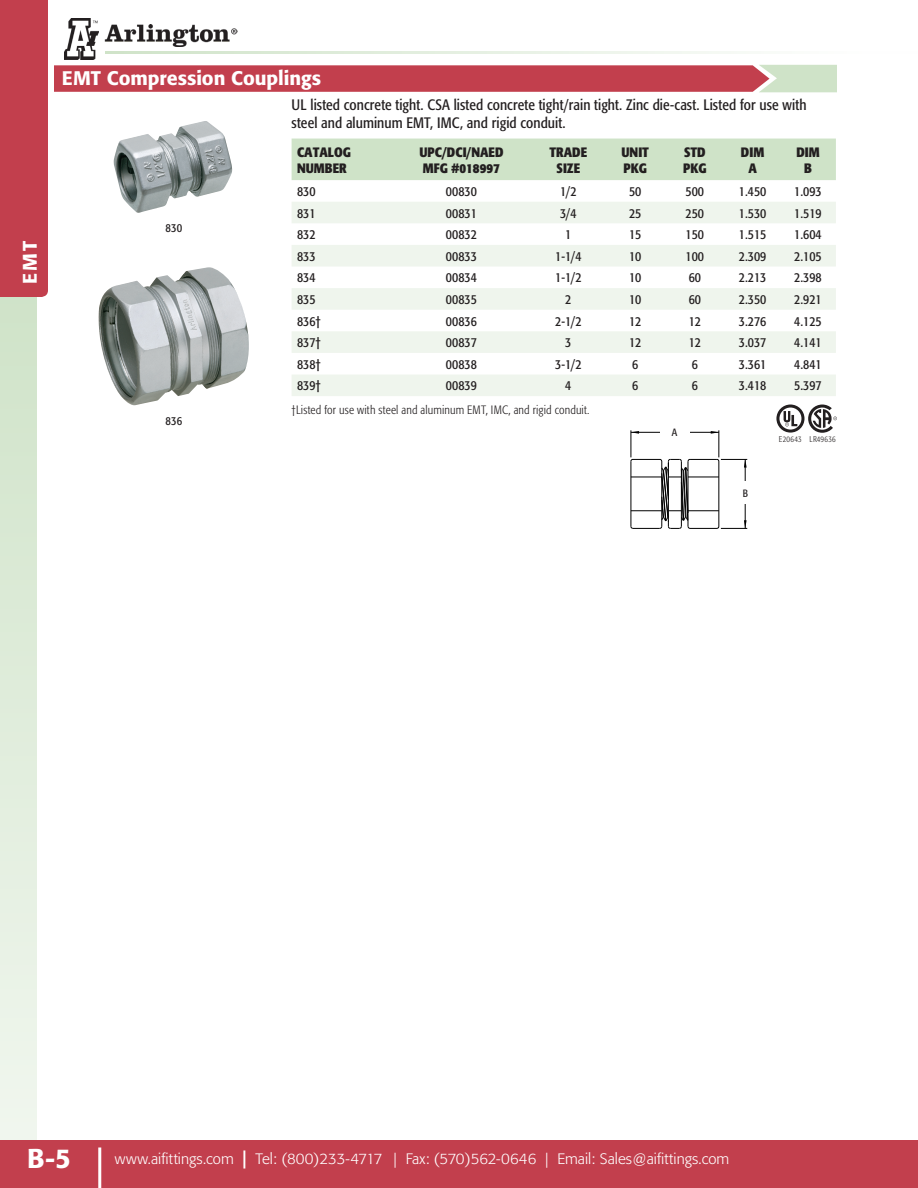
<style>
.page{position:relative;width:918px;height:1188px;background:#fff}
.page>*{position:absolute;margin:0;border:0;box-sizing:border-box;transform-origin:0 0}
.t1{font:500 27px "Formata";color:#fff}
.t2{font:500 19.5px "Formata";color:#fff}
.t3{font:condensed 15px/18px "Formata";letter-spacing:.005em;color:#231f20}
.t4{font:300 15px "Formata";color:#fff}
.t5{font:condensed 13.5px "Formata";color:#231f20}
.t6{font:700 condensed 13.5px "Formata";color:#231f20}
.t7{font:300 condensed 12px "Formata";letter-spacing:.015em;color:#231f20}
.t8{font:condensed 12px "Formata";letter-spacing:.015em;color:#231f20}
.t9{font:condensed 10.5px "Formata";color:#231f20}
.t10{font:300 condensed 8.25px "Formata";letter-spacing:.025em;color:#231f20}
.s1{font-weight:500;font-size:18px}
</style>
<div class="page">
<div style="left:0;top:294px;width:37px;height:894px;background:linear-gradient(to bottom,#cfe3c8,#f2f7f0)"></div>
<div style="left:0;top:1140px;width:918px;height:48px;background:#c23f4d"></div>
<hr style="left:98px;top:1148px;width:3px;height:40px;background:#fff">
<div style="left:0;top:0;width:48px;height:297px;background:#c23f4d"></div>
<hr style="left:105px;top:52px;width:813px;height:2px;background:#cfe3c8">
<img style="left:65px;top:18px;width:34px;height:41px">
<img style="left:104px;top:24px;width:133px;height:22px">
<img style="left:114px;top:121px;width:118px;height:92px">
<img style="left:99px;top:267px;width:150px;height:138px">
<svg style="left:630px;top:430px;width:118px;height:99px"></svg>
<div style="left:732px;top:482px;width:28px;height:22px;background:#fff"></div>
<div style="left:660px;top:426px;width:29px;height:13px;background:#fff"></div>
<svg style="left:54px;top:65px;width:783px;height:27px;background:#c4525c"></svg>
<svg style="left:776px;top:405px;width:61px;height:28px"></svg>
<div style="left:292px;top:139px;width:544px;height:41px;background:#cfe3c8"></div>
<svg style="left:292px;top:202px;width:544px;height:194px;fill:#eff5ed"></svg>
<p class="t2" style="left:62px;top:67px;width:261px">EMT Compression Couplings</p>
<p class="t3" style="left:292px;top:96px;width:517px">UL listed concrete tight. CSA listed concrete tight/rain tight. Zinc die-cast. Listed for use with steel and aluminum EMT, IMC, and rigid conduit.</p>
<h2 class="t2" style="left:18px;top:284px;width:45px;rotate:-90deg">EMT</h2>
<p class="t8" style="left:165px;top:220px;width:18px">830</p>
<p class="t8" style="left:165px;top:414px;width:18px">836</p>
<p class="t6" style="left:297px;top:143px;width:55px">CATALOG</p>
<p class="t6" style="left:297px;top:160px;width:51px">NUMBER</p>
<p class="t6" style="left:419px;top:143px;width:86px">UPC/DCI/NAED</p>
<p class="t6" style="left:423px;top:160px;width:79px">MFG #018997</p>
<p class="t6" style="left:550px;top:143px;width:39px">TRADE</p>
<p class="t6" style="left:557px;top:160px;width:25px">SIZE</p>
<p class="t6" style="left:622px;top:143px;width:29px">UNIT</p>
<p class="t6" style="left:623px;top:160px;width:25px">PKG</p>
<p class="t6" style="left:684px;top:143px;width:23px">STD</p>
<p class="t6" style="left:683px;top:160px;width:25px">PKG</p>
<p class="t6" style="left:741px;top:143px;width:25px">DIM</p>
<p class="t6" style="left:748px;top:160px;width:10px">A</p>
<p class="t6" style="left:796px;top:143px;width:25px">DIM</p>
<p class="t6" style="left:804px;top:160px;width:9px">B</p>
<p class="t5" style="left:297px;top:183px;width:20px">830</p>
<p class="t5" style="left:446px;top:183px;width:32px">00830</p>
<p class="t5" style="left:560px;top:183px;width:18px">1/2</p>
<p class="t5" style="left:629px;top:183px;width:14px">50</p>
<p class="t5" style="left:686px;top:183px;width:20px">500</p>
<p class="t5" style="left:739px;top:183px;width:29px">1.450</p>
<p class="t5" style="left:794px;top:183px;width:29px">1.093</p>
<p class="t5" style="left:297px;top:205px;width:20px">831</p>
<p class="t5" style="left:446px;top:205px;width:32px">00831</p>
<p class="t5" style="left:560px;top:205px;width:18px">3/4</p>
<p class="t5" style="left:629px;top:205px;width:14px">25</p>
<p class="t5" style="left:686px;top:205px;width:20px">250</p>
<p class="t5" style="left:739px;top:205px;width:29px">1.530</p>
<p class="t5" style="left:794px;top:205px;width:29px">1.519</p>
<p class="t5" style="left:297px;top:227px;width:20px">832</p>
<p class="t5" style="left:446px;top:227px;width:32px">00832</p>
<p class="t5" style="left:565px;top:227px;width:8px">1</p>
<p class="t5" style="left:629px;top:227px;width:14px">15</p>
<p class="t5" style="left:686px;top:227px;width:20px">150</p>
<p class="t5" style="left:739px;top:227px;width:29px">1.515</p>
<p class="t5" style="left:794px;top:227px;width:29px">1.604</p>
<p class="t5" style="left:297px;top:248px;width:20px">833</p>
<p class="t5" style="left:446px;top:248px;width:32px">00833</p>
<p class="t5" style="left:555px;top:248px;width:28px">1-1/4</p>
<p class="t5" style="left:629px;top:248px;width:14px">10</p>
<p class="t5" style="left:686px;top:248px;width:20px">100</p>
<p class="t5" style="left:739px;top:248px;width:29px">2.309</p>
<p class="t5" style="left:794px;top:248px;width:29px">2.105</p>
<p class="t5" style="left:297px;top:270px;width:20px">834</p>
<p class="t5" style="left:446px;top:270px;width:32px">00834</p>
<p class="t5" style="left:555px;top:270px;width:28px">1-1/2</p>
<p class="t5" style="left:629px;top:270px;width:14px">10</p>
<p class="t5" style="left:689px;top:270px;width:14px">60</p>
<p class="t5" style="left:739px;top:270px;width:29px">2.213</p>
<p class="t5" style="left:794px;top:270px;width:29px">2.398</p>
<p class="t5" style="left:297px;top:291px;width:20px">835</p>
<p class="t5" style="left:446px;top:291px;width:32px">00835</p>
<p class="t5" style="left:565px;top:291px;width:8px">2</p>
<p class="t5" style="left:629px;top:291px;width:14px">10</p>
<p class="t5" style="left:689px;top:291px;width:14px">60</p>
<p class="t5" style="left:739px;top:291px;width:29px">2.350</p>
<p class="t5" style="left:794px;top:291px;width:29px">2.921</p>
<p class="t5" style="left:297px;top:313px;width:25px">836†</p>
<p class="t5" style="left:446px;top:313px;width:32px">00836</p>
<p class="t5" style="left:555px;top:313px;width:28px">2-1/2</p>
<p class="t5" style="left:629px;top:313px;width:14px">12</p>
<p class="t5" style="left:689px;top:313px;width:14px">12</p>
<p class="t5" style="left:739px;top:313px;width:29px">3.276</p>
<p class="t5" style="left:794px;top:313px;width:29px">4.125</p>
<p class="t5" style="left:297px;top:335px;width:25px">837†</p>
<p class="t5" style="left:446px;top:335px;width:32px">00837</p>
<p class="t5" style="left:565px;top:335px;width:8px">3</p>
<p class="t5" style="left:629px;top:335px;width:14px">12</p>
<p class="t5" style="left:689px;top:335px;width:14px">12</p>
<p class="t5" style="left:739px;top:335px;width:29px">3.037</p>
<p class="t5" style="left:794px;top:335px;width:29px">4.141</p>
<p class="t5" style="left:297px;top:356px;width:25px">838†</p>
<p class="t5" style="left:446px;top:356px;width:32px">00838</p>
<p class="t5" style="left:555px;top:356px;width:28px">3-1/2</p>
<p class="t5" style="left:632px;top:356px;width:8px">6</p>
<p class="t5" style="left:692px;top:356px;width:8px">6</p>
<p class="t5" style="left:739px;top:356px;width:29px">3.361</p>
<p class="t5" style="left:794px;top:356px;width:29px">4.841</p>
<p class="t5" style="left:297px;top:378px;width:25px">839†</p>
<p class="t5" style="left:446px;top:378px;width:32px">00839</p>
<p class="t5" style="left:565px;top:378px;width:8px">4</p>
<p class="t5" style="left:632px;top:378px;width:8px">6</p>
<p class="t5" style="left:692px;top:378px;width:8px">6</p>
<p class="t5" style="left:739px;top:378px;width:29px">3.418</p>
<p class="t5" style="left:794px;top:378px;width:29px">5.397</p>
<p class="t7" style="left:292px;top:402px;width:299px">†Listed for use with steel and aluminum EMT, IMC, and rigid conduit.</p>
<p class="t9" style="left:672px;top:427px;width:7px">A</p>
<p class="t9" style="left:743px;top:487px;width:7px">B</p>
<p class="t10" style="left:779px;top:435px;width:24px">E20643</p>
<p class="t10" style="left:810px;top:434px;width:28px">LR49636</p>
<h1 class="t1" style="left:27px;top:1142px;width:45px">B-5</h1>
<p class="t4" style="left:115px;top:1150px;width:616px">www.aifittings.com <span class="s1">|</span> Tel: (800)233-4717 | Fax: (570)562-0646 | Email: Sales@aifittings.com</p>
</div>
